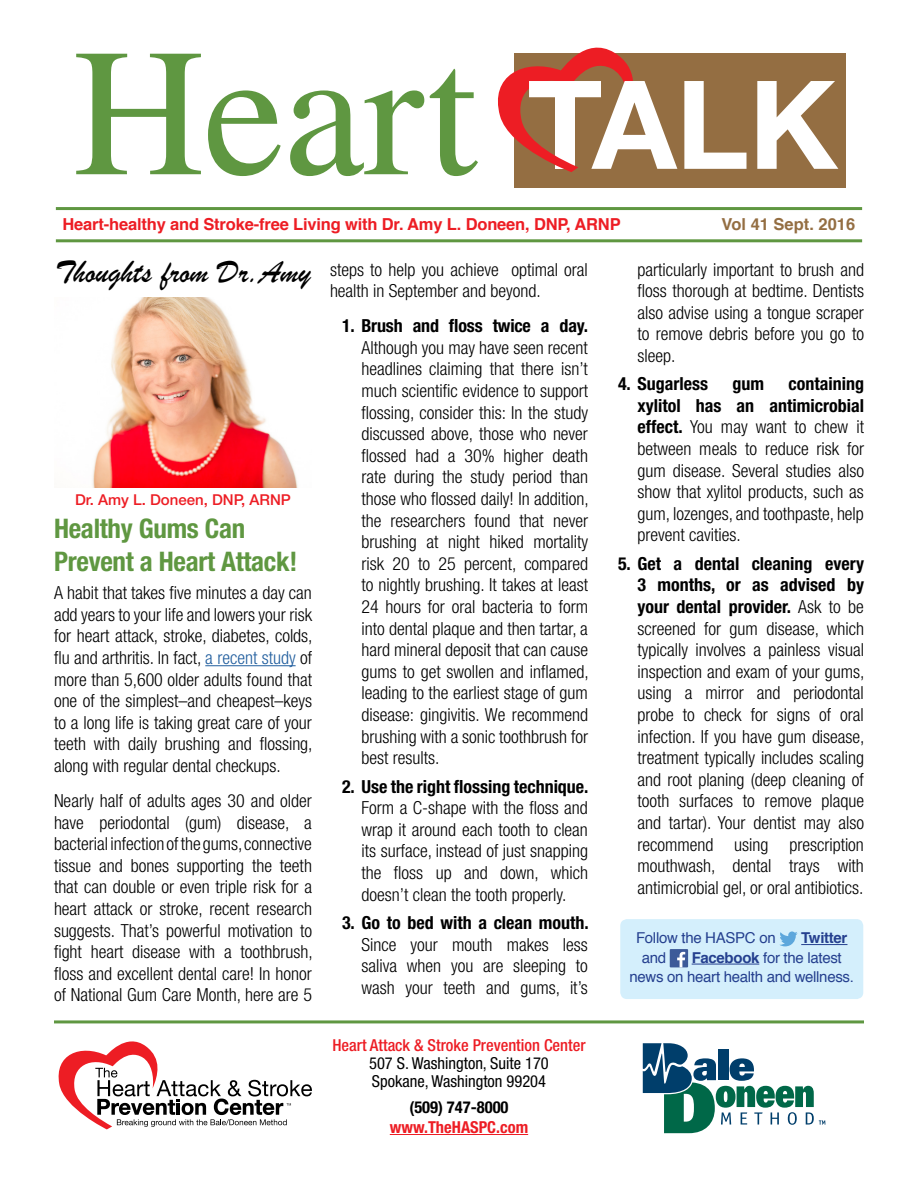
<style>
.page{position:relative;width:918px;height:1188px;background:#fff}
.page>*{position:absolute;margin:0;border:0;box-sizing:border-box;transform-origin:0 0}
.t1{font:33px "Brush Script";color:#000}
.t2{font:700 condensed 27px/32.4px "Helvetica Neue LT Std";letter-spacing:-.01em;color:#5f9741}
.t3{font:300 condensed 18px/21.6px "Helvetica Neue LT Std";color:#000;text-align:justify}
.t4{font:700 condensed 18px "Helvetica Neue LT Std";color:#000}
.t5{font:700 16.5px "Helvetica";letter-spacing:-.01em;color:#ed1d24}
.t6{font:condensed 16.5px/18px "Helvetica Neue LT Std";color:#000}
.t7{font:500 condensed 16.5px "Helvetica Neue LT Std";color:#ed1d24}
.t8{font:700 condensed 16.5px "Helvetica Neue LT Std";color:#ed1d24}
.t9{font:700 16.5px "Helvetica";color:#946e42}
.t10{font:700 condensed 16.5px "Helvetica Neue LT Std";color:#000}
.t11{font:15px/19.5px "Helvetica";letter-spacing:-.02em;color:#25408f}
.t12{font:500 15px "Helvetica Neue LT Std";color:#ed1d24}
.t13{font:700 15px "Helvetica";letter-spacing:-.02em;color:#25408f}
.s1{font-weight:700}
.s2{color:#215e9e}
</style>
<div class="page">
<div style="left:514px;top:53px;width:332px;height:135px;background:#946e42"></div>
<svg style="left:684px;top:81px;width:63px;height:88px"></svg>
<svg style="left:757px;top:81px;width:81px;height:88px"></svg>
<svg style="left:498px;top:47px;width:179px;height:125px"></svg>
<svg style="left:76px;top:54px;width:125px;height:120px"></svg>
<svg style="left:208px;top:90px;width:73px;height:86px"></svg>
<svg style="left:290px;top:90px;width:134px;height:86px"></svg>
<svg style="left:430px;top:69px;width:48px;height:107px"></svg>
<hr style="left:56px;top:207px;width:806px;height:3px;background:#5f9741">
<hr style="left:56px;top:239px;width:806px;height:3px;background:#5f9741">
<img style="left:92px;top:297px;width:206px;height:190px">
<hr style="left:205px;top:665px;width:91px;height:1px;background:#215e9e">
<hr style="left:54px;top:1020px;width:810px;height:3px;background:#5f9741">
<div style="left:620px;top:919px;width:243px;height:80px;background:#d4effc;border-radius:7px"></div>
<hr style="left:801px;top:944px;width:46px;height:1px;background:#25408f">
<hr style="left:692px;top:964px;width:67px;height:1px;background:#25408f">
<svg style="left:779px;top:931px;width:19px;height:15px"></svg>
<div style="left:670px;top:949px;width:18px;height:18px;background:#3c5a99"></div>
<svg style="left:677px;top:952px;width:8px;height:15px"></svg>
<svg style="left:58px;top:1041px;width:254px;height:88px"></svg>
<svg style="left:643px;top:1043px;width:182px;height:90px"></svg>
<hr style="left:390px;top:1134px;width:138px;height:1px;background:#ed1d24">
<p class="t5" style="left:62px;top:211px;width:560px">Heart-healthy and Stroke-free Living with Dr. Amy L. Doneen, DNP, ARNP</p>
<p class="t9" style="left:722px;top:211px;width:135px">Vol 41 Sept. 2016</p>
<h1 class="t1" style="left:55px;top:251px;width:258px">Thoughts from Dr.Amy</h1>
<p class="t3" style="left:330px;top:258px;width:259px">steps to help you achieve optimal oral health in September and beyond.</p>
<p class="t4" style="left:342px;top:315px;width:247px">1. Brush and floss twice a day.</p>
<p class="t3" style="left:362px;top:337px;width:229px">Although you may have seen recent headlines claiming that there isn’t much scientific evidence to support flossing, consider this: In the study discussed above, those who never flossed had a 30% higher death rate during the study period than those who flossed daily! In addition, the researchers found that never brushing at night hiked mortality risk 20 to 25 percent, compared to nightly brushing. It takes at least 24 hours for oral bacteria to form into dental plaque and then tartar, a hard mineral deposit that can cause gums to get swollen and inflamed, leading to the earliest stage of gum disease: gingivitis. We recommend brushing with a sonic toothbrush for best results.</p>
<p class="t4" style="left:342px;top:775px;width:248px">2. Use the right flossing technique.</p>
<p class="t3" style="left:362px;top:797px;width:228px">Form a C-shape with the floss and wrap it around each tooth to clean its surface, instead of just snapping the floss up and down, which doesn’t clean the tooth properly.</p>
<p class="t4" style="left:342px;top:912px;width:248px">3. Go to bed with a clean mouth.</p>
<p class="t3" style="left:362px;top:933px;width:228px">Since your mouth makes less saliva when you are sleeping to wash your teeth and gums, it’s</p>
<p class="t3" style="left:637px;top:258px;width:228px">particularly important to brush and floss thorough at bedtime. Dentists also advise using a tongue scraper to remove debris before you go to sleep.</p>
<p class="t4" style="left:618px;top:373px;width:92px">4. Sugarless</p>
<p class="t4" style="left:732px;top:373px;width:33px">gum</p>
<p class="t3" style="left:637px;top:373px;width:228px;text-indent:151px"><span class="s1">containing xylitol has an antimicrobial effect.</span> You may want to chew it between meals to reduce risk for gum disease. Several studies also show that xylitol products, such as gum, lozenges, and toothpaste, help prevent cavities.</p>
<p class="t3" style="left:637px;top:553px;width:229px;text-indent:-19px"><span class="s1">5. Get a dental cleaning every 3 months, or as advised by your dental provider.</span> Ask to be screened for gum disease, which typically involves a painless visual inspection and exam of your gums, using a mirror and periodontal probe to check for signs of oral infection. If you have gum disease, treatment typically includes scaling and root planing (deep cleaning of tooth surfaces to remove plaque and tartar). Your dentist may also recommend using prescription mouthwash, dental trays with antimicrobial gel, or oral antibiotics.</p>
<p class="t11" style="left:636px;top:929px;width:141px">Follow the HASPC on</p>
<p class="t13" style="left:801px;top:926px;width:48px">Twitter</p>
<p class="t11" style="left:642px;top:948px;width:26px">and</p>
<p class="t12" style="left:75px;top:490px;width:217px">Dr. Amy L. Doneen, DNP, ARNP</p>
<h2 class="t2" style="left:54px;top:512px;width:245px">Healthy Gums Can<br>Prevent a Heart Attack!</h2>
<p class="t3" style="left:54px;top:582px;width:260px">A habit that takes five minutes a day can add years to your life and lowers your risk for heart attack, stroke, diabetes, colds, flu and arthritis. In fact, <span class="s2">a recent study</span> of more than 5,600 older adults found that one of the simplest–and cheapest–keys to a long life is taking great care of your teeth with daily brushing and flossing, along with regular dental checkups.</p>
<p class="t3" style="left:54px;top:790px;width:260px">Nearly half of adults ages 30 and older have periodontal (gum) disease, a bacterial infection of the gums, connective tissue and bones supporting the teeth that can double or even triple risk for a heart attack or stroke, recent research suggests. That’s powerful motivation to fight heart disease with a toothbrush, floss and excellent dental care! In honor of National Gum Care Month, here are 5</p>
<p class="t11" style="left:630px;top:948px;width:226px;text-indent:62px"><span class="s1">Facebook</span> for the latest news on heart health and wellness.</p>
<p class="t7" style="left:332px;top:1035px;width:255px">Heart Attack &amp; Stroke Prevention Center</p>
<p class="t6" style="left:369px;top:1054px;width:181px">507 S. Washington, Suite 170<br>Spokane, Washington 99204</p>
<p class="t10" style="left:409px;top:1097px;width:101px">(509) 747-8000</p>
<p class="t8" style="left:390px;top:1117px;width:140px">www.TheHASPC.com</p>
</div>
